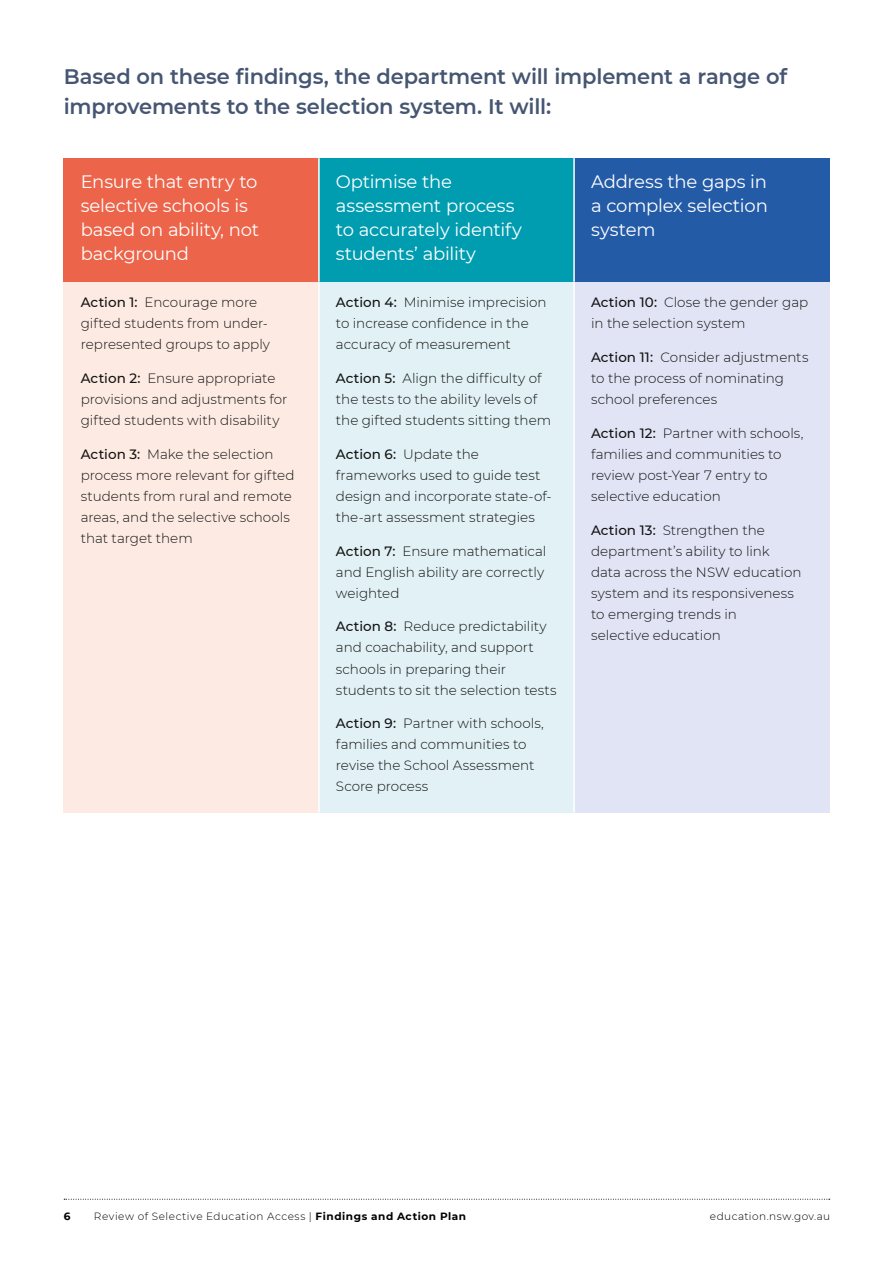
<style>
.page{position:relative;width:893px;height:1263px;background:#fff}
.page>*{position:absolute;margin:0;border:0;box-sizing:border-box;transform-origin:0 0}
.Intro_Copy{font:600 21px/30px "Montserrat";letter-spacing:-.01em;color:#465672}
.Table_body{font:18px/24px "Montserrat";letter-spacing:-.01em;color:#fff}
.Table_body-2{font:300 13.5px/21px "Montserrat";color:#131313}
.t1{font:300 10.5px "Montserrat";letter-spacing:.05em;color:#000}
.t2{font:700 10.5px "Montserrat";color:#000}
.s1{font-weight:500}
.s2{font-weight:700}
</style>
<div class="page">
<svg style="left:64px;top:1199px;width:766px;height:1px"></svg>
<div style="left:64px;top:158px;width:255px;height:124px;background:#ec644a"></div>
<div style="left:319px;top:158px;width:255px;height:124px;background:#009db1"></div>
<div style="left:574px;top:158px;width:255px;height:124px;background:#245ba7"></div>
<div style="left:64px;top:282px;width:255px;height:530px;background:#fdebe3"></div>
<div style="left:319px;top:282px;width:255px;height:530px;background:#e1f1f5"></div>
<div style="left:574px;top:282px;width:255px;height:530px;background:#e1e4f4"></div>
<hr style="left:318px;top:158px;width:2px;height:124px;background:#fff">
<hr style="left:573px;top:158px;width:2px;height:124px;background:#fff">
<hr style="left:318px;top:282px;width:2px;height:530px;background:#fff">
<hr style="left:573px;top:282px;width:2px;height:530px;background:#fff">
<p class="Intro_Copy" style="left:64px;top:61px;width:725px">Based on these findings, the department will implement a range of improvements to the selection system. It will:</p>
<p class="Table_body" style="left:81px;top:169px;width:180px">Ensure that entry to selective schools is based on ability, not background</p>
<p class="Table_body" style="left:336px;top:169px;width:187px">Optimise the assessment process to accurately identify students’ ability</p>
<p class="Table_body" style="left:591px;top:169px;width:178px;text-align:justify">Address the gaps in a complex selection system</p>
<p class="Table_body-2" style="left:81px;top:292px;width:191px"><span class="s1">Action 1:</span> Encourage more gifted students from under&shy;represented groups to apply</p>
<p class="Table_body-2" style="left:81px;top:367px;width:208px"><span class="s1">Action 2:</span> Ensure appropriate provisions and adjustments for gifted students with disability</p>
<p class="Table_body-2" style="left:81px;top:443px;width:215px"><span class="s1">Action 3:</span> Make the selection process more relevant for gifted students from rural and remote areas, and the selective schools that target them</p>
<p class="Table_body-2" style="left:336px;top:292px;width:212px"><span class="s1">Action 4:</span> Minimise imprecision to increase confidence in the accuracy of measurement</p>
<p class="Table_body-2" style="left:336px;top:367px;width:217px"><span class="s1">Action 5:</span> Align the difficulty of the tests to the ability levels of the gifted students sitting them</p>
<p class="Table_body-2" style="left:336px;top:443px;width:217px"><span class="s1">Action 6:</span> Update the frameworks used to guide test design and incorporate state-of&shy;the-art assessment strategies</p>
<p class="Table_body-2" style="left:336px;top:540px;width:212px"><span class="s1">Action 7:</span> Ensure mathematical and English ability are correctly weighted</p>
<p class="Table_body-2" style="left:336px;top:616px;width:222px"><span class="s1">Action 8:</span> Reduce predictability and coachability, and support schools in preparing their students to sit the selection tests</p>
<p class="Table_body-2" style="left:336px;top:712px;width:209px"><span class="s1">Action 9:</span> Partner with schools, families and communities to revise the School Assessment<br>Score process</p>
<p class="Table_body-2" style="left:591px;top:292px;width:219px"><span class="s1">Action 10:</span> Close the gender gap in the selection system</p>
<p class="Table_body-2" style="left:591px;top:346px;width:219px"><span class="s1">Action 11:</span> Consider adjustments to the process of nominating school preferences</p>
<p class="Table_body-2" style="left:591px;top:422px;width:214px"><span class="s1">Action 12:</span> Partner with schools, families and communities to review post-Year 7 entry to selective education</p>
<p class="Table_body-2" style="left:591px;top:519px;width:212px"><span class="s1">Action 13:</span> Strengthen the department’s ability to link data across the NSW education system and its responsiveness to emerging trends in<br>selective education</p>
<p class="t2" style="left:64px;top:1209px;width:8px">6</p>
<p class="t1" style="left:94px;top:1209px;width:374px">Review of Selective Education Access | <span class="s2">Findings and Action Plan</span></p>
<p class="t1" style="left:710px;top:1209px;width:122px">education.nsw.gov.au</p>
</div>
